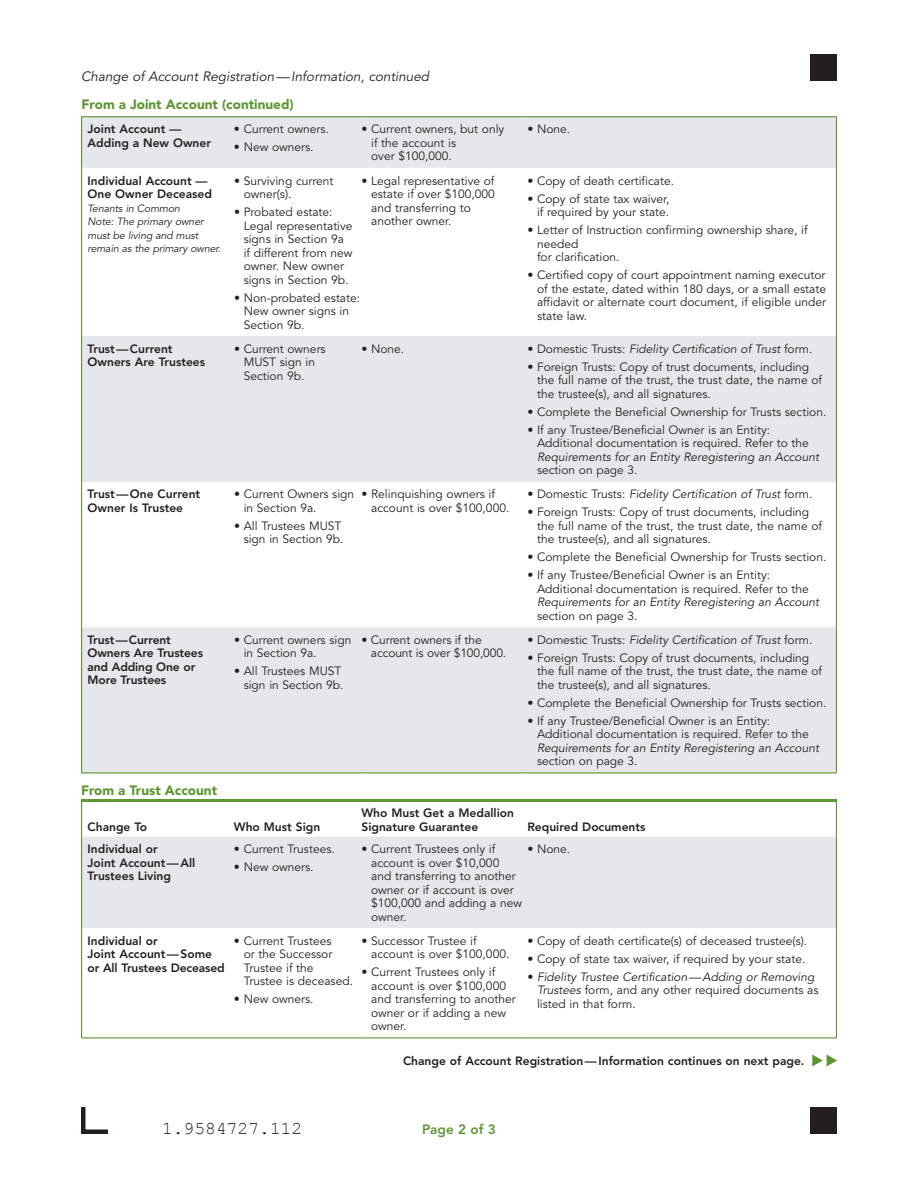
<style>
.page{position:relative;width:918px;height:1188px;background:#fff}
.page>*{position:absolute;margin:0;border:0;box-sizing:border-box;transform-origin:0 0}
.t1{font:18px "Courier New";color:#231f20}
.t2{font:italic 13.5px "Avenir";color:#231f20}
.t3{font:900 13.5px "Avenir";color:#5c9731}
.t4{font:800 13.5px "Avenir";color:#5c9731}
.t5{font:12px/13.5px "Avenir";color:#231f20}
.t6{font:800 12px/13.5px "Avenir";color:#231f20}
.t7{font:italic 12px "Avenir";color:#231f20}
.t8{font:italic 10.5px/13.5px "Avenir";letter-spacing:-.01em;color:#231f20}
.s1{font-style:normal}
.s2{font-style:italic}
</style>
<div class="page">
<hr style="left:81px;top:799px;width:756px;height:3px;background:#5c9731">
<svg style="left:82px;top:117px;width:754px;height:655px;fill:#e6e7e9"></svg>
<hr style="left:81px;top:772px;width:153px;height:2px;background:#5c9731">
<hr style="left:234px;top:772px;width:128px;height:2px;background:#5c9731">
<hr style="left:362px;top:772px;width:165px;height:2px;background:#5c9731">
<hr style="left:527px;top:772px;width:310px;height:2px;background:#5c9731">
<hr style="left:81px;top:627px;width:1px;height:145px;background:#5c9731">
<hr style="left:81px;top:336px;width:1px;height:146px;background:#5c9731">
<hr style="left:81px;top:482px;width:1px;height:145px;background:#5c9731">
<hr style="left:82px;top:481px;width:152px;height:1px;background:#e6e7e9">
<hr style="left:234px;top:481px;width:128px;height:1px;background:#e6e7e9">
<hr style="left:362px;top:481px;width:165px;height:1px;background:#e6e7e9">
<hr style="left:527px;top:481px;width:309px;height:1px;background:#e6e7e9">
<hr style="left:836px;top:168px;width:1px;height:168px;background:#5c9731">
<hr style="left:836px;top:336px;width:1px;height:146px;background:#5c9731">
<hr style="left:836px;top:482px;width:1px;height:145px;background:#5c9731">
<hr style="left:836px;top:627px;width:1px;height:145px;background:#5c9731">
<hr style="left:81px;top:168px;width:1px;height:168px;background:#5c9731">
<hr style="left:81px;top:116px;width:153px;height:1px;background:#5c9731">
<hr style="left:81px;top:117px;width:1px;height:51px;background:#5c9731">
<hr style="left:234px;top:116px;width:128px;height:1px;background:#5c9731">
<hr style="left:362px;top:116px;width:165px;height:1px;background:#5c9731">
<hr style="left:527px;top:116px;width:310px;height:1px;background:#5c9731">
<hr style="left:836px;top:117px;width:1px;height:51px;background:#5c9731">
<div style="left:82px;top:837px;width:754px;height:91px;background:#e6e7e9"></div>
<hr style="left:81px;top:837px;width:1px;height:91px;background:#5c9731">
<hr style="left:81px;top:928px;width:1px;height:109px;background:#5c9731">
<hr style="left:81px;top:802px;width:1px;height:35px;background:#5c9731">
<hr style="left:836px;top:802px;width:1px;height:35px;background:#5c9731">
<hr style="left:836px;top:837px;width:1px;height:91px;background:#5c9731">
<hr style="left:836px;top:928px;width:1px;height:109px;background:#5c9731">
<hr style="left:81px;top:1037px;width:153px;height:1px;background:#5c9731">
<hr style="left:234px;top:1037px;width:128px;height:1px;background:#5c9731">
<hr style="left:362px;top:1037px;width:165px;height:1px;background:#5c9731">
<hr style="left:527px;top:1037px;width:310px;height:1px;background:#5c9731">
<svg style="left:812px;top:1054px;width:25px;height:12px"></svg>
<div style="left:810px;top:1107px;width:27px;height:27px;background:#231f20"></div>
<svg style="left:81px;top:1107px;width:27px;height:27px"></svg>
<div style="left:810px;top:54px;width:27px;height:27px;background:#231f20"></div>
<p class="t2" style="left:81px;top:69px;width:350px">Change of Account Registration—Information, continued</p>
<p class="t3" style="left:82px;top:96px;width:214px">From a Joint Account (continued)</p>
<p class="t6" style="left:88px;top:122px;width:125px">Joint Account —<br>Adding a New Owner</p>
<p class="t5" style="left:234px;top:123px;width:97px">• Current owners.</p>
<p class="t5" style="left:234px;top:141px;width:81px">• New owners.</p>
<p class="t5" style="left:371px;top:123px;width:135px;text-indent:-10px">• Current owners, but only if the account is<br>over $100,000.</p>
<p class="t5" style="left:527px;top:123px;width:44px">• None.</p>
<p class="t6" style="left:88px;top:174px;width:126px">Individual Account —<br>One Owner Deceased</p>
<p class="t8" style="left:88px;top:201px;width:135px">Tenants in Common<br>Note: The primary owner must be living and must remain as the primary owner.</p>
<p class="t5" style="left:371px;top:174px;width:125px;text-indent:-10px">• Legal representative of estate if over $100,000 and transferring to another owner.</p>
<p class="t5" style="left:527px;top:174px;width:148px">• Copy of death certificate.</p>
<p class="t5" style="left:244px;top:174px;width:91px;text-indent:-10px">• Surviving current owner(s).</p>
<p class="t5" style="left:244px;top:205px;width:110px;text-indent:-10px">• Probated estate:<br>Legal representative signs in Section 9a if different from new owner. New owner signs in Section 9b.</p>
<p class="t5" style="left:244px;top:291px;width:118px;text-indent:-10px">• Non-probated estate:<br>New owner signs in<br>Section 9b.</p>
<p class="t5" style="left:527px;top:192px;width:144px;text-align:right">• Copy of state tax waiver, if required by your state.</p>
<p class="t5" style="left:537px;top:223px;width:272px;text-indent:-10px">• Letter of Instruction confirming ownership share, if needed<br>for clarification.</p>
<p class="t5" style="left:537px;top:268px;width:291px;text-align:justify;text-indent:-10px">• Certified copy of court appointment naming executor of the estate, dated within 180 days, or a small estate affidavit or alternate court document, if eligible under state law.</p>
<p class="t6" style="left:88px;top:342px;width:119px">Trust—Current<br>Owners Are Trustees</p>
<p class="t5" style="left:244px;top:342px;width:84px;text-indent:-10px">• Current owners<br>MUST sign in<br>Section 9b.</p>
<p class="t5" style="left:362px;top:342px;width:44px">• None.</p>
<p class="t7" style="left:527px;top:342px;width:287px"><span class="s1">• Domestic Trusts:</span> Fidelity Certification of Trust <span class="s1">form.</span></p>
<p class="t5" style="left:537px;top:360px;width:286px;text-indent:-10px">• Foreign Trusts: Copy of trust documents, including the full name of the trust, the trust date, the name of the trustee(s), and all signatures.</p>
<p class="t5" style="left:527px;top:405px;width:300px">• Complete the Beneficial Ownership for Trusts section.</p>
<p class="t5" style="left:537px;top:423px;width:273px;text-indent:-10px">• If any Trustee/Beneficial Owner is an Entity:<br>Additional documentation is required. Refer to the</p>
<p class="t7" style="left:537px;top:450px;width:284px">Requirements for an Entity Reregistering an Account</p>
<p class="t5" style="left:537px;top:464px;width:102px">section on page 3.</p>
<p class="t6" style="left:88px;top:487px;width:114px">Trust—One Current<br>Owner Is Trustee</p>
<p class="t5" style="left:244px;top:488px;width:112px;text-indent:-10px">• Current Owners sign in Section 9a.</p>
<p class="t5" style="left:234px;top:519px;width:111px;text-align:right">• All Trustees MUST sign in Section 9b.</p>
<p class="t6" style="left:88px;top:633px;width:117px">Trust—Current<br>Owners Are Trustees and Adding One or<br>More Trustees</p>
<p class="t5" style="left:244px;top:633px;width:109px;text-indent:-10px">• Current owners sign in Section 9a.</p>
<p class="t5" style="left:234px;top:665px;width:111px;text-align:right">• All Trustees MUST sign in Section 9b.</p>
<p class="t3" style="left:81px;top:782px;width:138px">From a Trust Account</p>
<p class="t6" style="left:88px;top:820px;width:61px">Change To</p>
<p class="t6" style="left:234px;top:820px;width:88px">Who Must Sign</p>
<p class="t6" style="left:88px;top:842px;width:109px">Individual or<br>Joint Account—All<br>Trustees Living</p>
<p class="t5" style="left:234px;top:843px;width:102px">• Current Trustees.</p>
<p class="t5" style="left:234px;top:861px;width:81px">• New owners.</p>
<p class="t6" style="left:88px;top:934px;width:139px">Individual or<br>Joint Account—Some or All Trustees Deceased</p>
<p class="t5" style="left:244px;top:934px;width:111px;text-indent:-10px">• Current Trustees<br>or the Successor<br>Trustee if the<br>Trustee is deceased.</p>
<p class="t5" style="left:234px;top:993px;width:81px">• New owners.</p>
<p class="t5" style="left:371px;top:488px;width:140px;text-indent:-10px">• Relinquishing owners if account is over $100,000.</p>
<p class="t7" style="left:527px;top:487px;width:287px"><span class="s1">• Domestic Trusts:</span> Fidelity Certification of Trust <span class="s1">form.</span></p>
<p class="t5" style="left:537px;top:506px;width:286px;text-indent:-10px">• Foreign Trusts: Copy of trust documents, including the full name of the trust, the trust date, the name of the trustee(s), and all signatures.</p>
<p class="t5" style="left:527px;top:551px;width:300px">• Complete the Beneficial Ownership for Trusts section.</p>
<p class="t5" style="left:537px;top:569px;width:273px;text-indent:-10px">• If any Trustee/Beneficial Owner is an Entity:<br>Additional documentation is required. Refer to the</p>
<p class="t7" style="left:537px;top:595px;width:284px">Requirements for an Entity Reregistering an Account</p>
<p class="t5" style="left:537px;top:609px;width:102px">section on page 3.</p>
<p class="t5" style="left:371px;top:633px;width:137px;text-indent:-9px">• Current owners if the account is over $100,000.</p>
<p class="t7" style="left:527px;top:633px;width:287px"><span class="s1">• Domestic Trusts:</span> Fidelity Certification of Trust <span class="s1">form.</span></p>
<p class="t5" style="left:537px;top:651px;width:286px;text-indent:-10px">• Foreign Trusts: Copy of trust documents, including the full name of the trust, the trust date, the name of the trustee(s), and all signatures.</p>
<p class="t5" style="left:527px;top:696px;width:300px">• Complete the Beneficial Ownership for Trusts section.</p>
<p class="t5" style="left:537px;top:714px;width:273px;text-indent:-10px">• If any Trustee/Beneficial Owner is an Entity:<br>Additional documentation is required. Refer to the</p>
<p class="t7" style="left:537px;top:741px;width:284px">Requirements for an Entity Reregistering an Account</p>
<p class="t5" style="left:537px;top:755px;width:102px">section on page 3.</p>
<p class="t6" style="left:361px;top:806px;width:154px">Who Must Get a Medallion<br>Signature Guarantee</p>
<p class="t6" style="left:527px;top:820px;width:120px">Required Documents</p>
<p class="t5" style="left:371px;top:843px;width:152px;text-indent:-10px">• Current Trustees only if account is over $10,000 and transferring to another owner or if account is over $100,000 and adding a new owner.</p>
<p class="t5" style="left:527px;top:843px;width:44px">• None.</p>
<p class="t5" style="left:371px;top:934px;width:140px;text-indent:-10px">• Successor Trustee if account is over $100,000.</p>
<p class="t5" style="left:371px;top:966px;width:146px;text-indent:-10px">• Current Trustees only if account is over $100,000 and transferring to another owner or if adding a new owner.</p>
<p class="t5" style="left:527px;top:934px;width:281px">• Copy of death certificate(s) of deceased trustee(s).</p>
<p class="t5" style="left:527px;top:952px;width:280px">• Copy of state tax waiver, if required by your state.</p>
<p class="t5" style="left:537px;top:970px;width:283px;text-indent:-10px">• <span class="s2">Fidelity Trustee Certification—Adding or Removing<br>Trustees</span> form, and any other required documents as listed in that form.</p>
<p class="t6" style="left:403px;top:1054px;width:403px">Change of Account Registration—Information continues on next page.</p>
<h1 class="t1" style="left:162px;top:1117px;width:142px">1.9584727.112</h1>
<p class="t4" style="left:422px;top:1121px;width:75px">Page 2 of 3</p>
</div>
